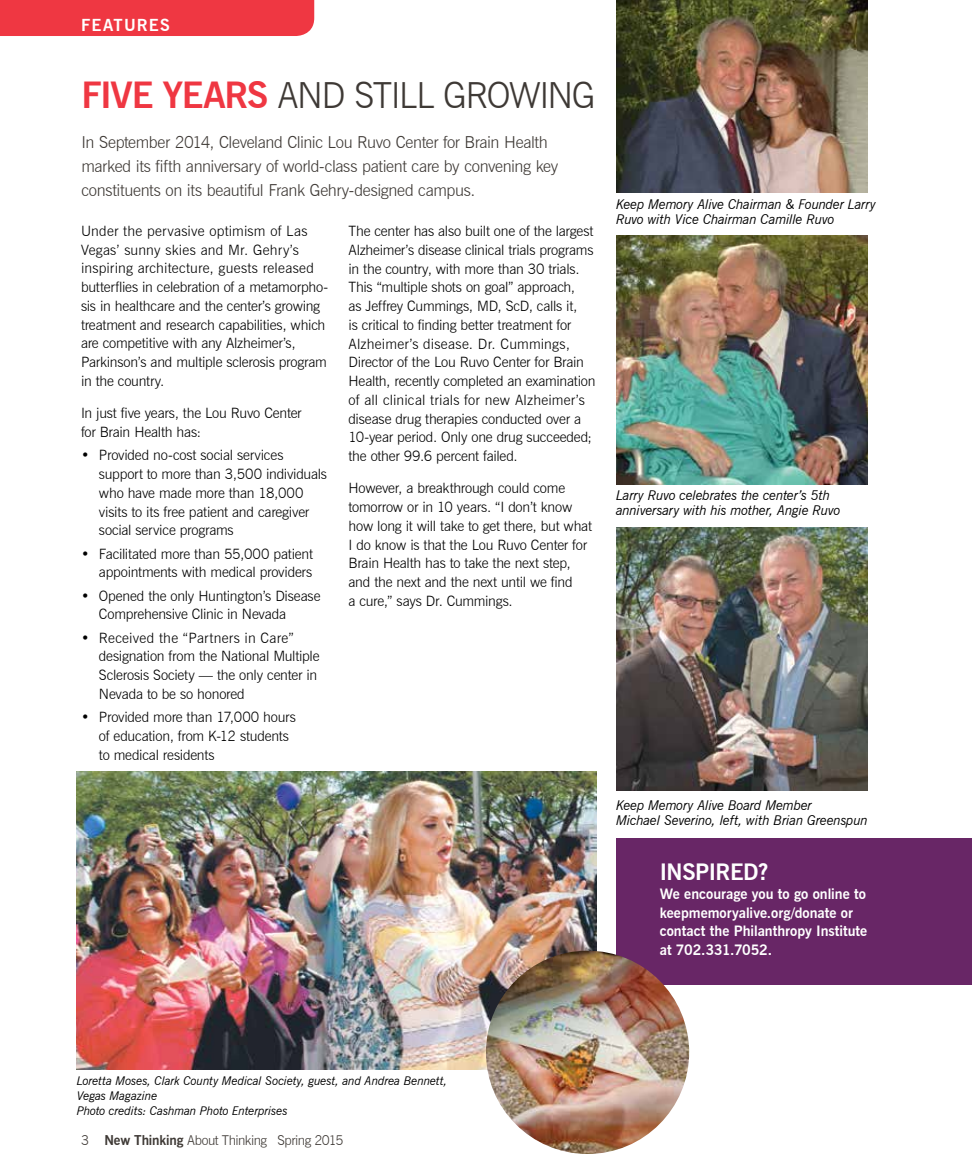
<style>
.page{position:relative;width:972px;height:1175px;background:#fff}
.page>*{position:absolute;margin:0;border:0;box-sizing:border-box;transform-origin:0 0}
.t1{font:300 36px "News Gothic BT";letter-spacing:-.04em;color:#3e3935}
.t2{font:700 22.5px "News Gothic BT";letter-spacing:-.025em;color:#fff}
.t3{font:300 16.5px/24px "News Gothic BT";letter-spacing:-.02em;color:#3e3935}
.t4{font:700 16.5px "News Gothic BT";letter-spacing:.065em;color:#fff}
.t5{font:300 14.25px/18.8px "News Gothic BT";letter-spacing:-.015em;color:#000}
.t6{font:700 14.25px/18.8px "News Gothic BT";color:#fff}
.t7{font:italic 13.5px/15px "News Gothic BT";letter-spacing:-.02em;color:#000}
.t8{font:300 13.5px "News Gothic BT";letter-spacing:-.035em;color:#3e3935}
.t9{font:italic 12px/15px "News Gothic BT";letter-spacing:-.015em;color:#000}
.s1{font-weight:700;color:#ef3742}
.s2{font-weight:700}
</style>
<div class="page">
<div style="left:0;top:0;width:314px;height:36px;background:#ef3742"></div>
<div style="left:616px;top:837px;width:356px;height:147px;background:#682666"></div>
<img style="left:616px;top:527px;width:252px;height:263px">
<img style="left:616px;top:235px;width:252px;height:249px">
<img style="left:616px;top:0;width:252px;height:192px">
<img style="left:77px;top:771px;width:519px;height:298px">
<img style="left:486px;top:950px;width:203px;height:204px;border-radius:102px">
<p class="t4" style="left:81px;top:15px;width:90px">FEATURES</p>
<h1 class="t1" style="left:82px;top:74px;width:516px"><span class="s1">FIVE YEARS</span> AND STILL GROWING</h1>
<p class="t3" style="left:82px;top:130px;width:478px">In September 2014, Cleveland Clinic Lou Ruvo Center for Brain Health marked its fifth anniversary of world-class patient care by convening key constituents on its beautiful Frank Gehry-designed campus.</p>
<p class="t5" style="left:81px;top:221px;width:249px">Under the pervasive optimism of Las Vegas’ sunny skies and Mr. Gehry’s inspiring architecture, guests released butterflies in celebration of a metamorpho&shy;sis in healthcare and the center’s growing treatment and research capabilities, which are competitive with any Alzheimer’s, Parkinson’s and multiple sclerosis program in the country.</p>
<p class="t5" style="left:81px;top:404px;width:222px">In just five years, the Lou Ruvo Center for Brain Health has:</p>
<p class="t5" style="left:99px;top:446px;width:230px;text-indent:-18px">• Provided no-cost social services support to more than 3,500 individuals who have made more than 18,000 visits to its free patient and caregiver social service programs</p>
<p class="t5" style="left:81px;top:544px;width:233px;text-align:right">• Facilitated more than 55,000 patient appointments with medical providers</p>
<p class="t5" style="left:99px;top:586px;width:223px;text-indent:-18px">• Opened the only Huntington’s Disease<br>Comprehensive Clinic in Nevada</p>
<p class="t5" style="left:99px;top:628px;width:222px;text-indent:-18px">• Received the “Partners in Care” designation from the National Multiple Sclerosis Society — the only center in Nevada to be so honored</p>
<p class="t5" style="left:99px;top:707px;width:198px;text-indent:-18px">• Provided more than 17,000 hours of education, from K-12 students to medical residents</p>
<p class="t5" style="left:349px;top:221px;width:249px">The center has also built one of the largest Alzheimer’s disease clinical trials programs in the country, with more than 30 trials.<br>This “multiple shots on goal” approach,<br>as Jeffrey Cummings, MD, ScD, calls it,<br>is critical to finding better treatment for Alzheimer’s disease. Dr. Cummings, Director of the Lou Ruvo Center for Brain Health, recently completed an examination of all clinical trials for new Alzheimer’s disease drug therapies conducted over a 10-year period. Only one drug succeeded; the other 99.6 percent failed.</p>
<p class="t5" style="left:349px;top:479px;width:245px">However, a breakthrough could come tomorrow or in 10 years. “I don’t know how long it will take to get there, but what I do know is that the Lou Ruvo Center for Brain Health has to take the next step, and the next and the next until we find<br>a cure,” says Dr. Cummings.</p>
<p class="t7" style="left:616px;top:196px;width:262px">Keep Memory Alive Chairman &amp; Founder Larry<br>Ruvo with Vice Chairman Camille Ruvo</p>
<p class="t7" style="left:616px;top:488px;width:226px">Larry Ruvo celebrates the center’s 5th anniversary with his mother, Angie Ruvo</p>
<p class="t7" style="left:616px;top:797px;width:253px">Keep Memory Alive Board Member<br>Michael Severino, left, with Brian Greenspun</p>
<h2 class="t2" style="left:660px;top:858px;width:110px">INSPIRED?</h2>
<p class="t6" style="left:660px;top:884px;width:209px">We encourage you to go online to keepmemoryalive.org/donate or contact the Philanthropy Institute at 702.331.7052.</p>
<p class="t9" style="left:77px;top:1073px;width:372px">Loretta Moses, Clark County Medical Society, guest, and Andrea Bennett,<br>Vegas Magazine<br>Photo credits: Cashman Photo Enterprises</p>
<p class="t8" style="left:81px;top:1131px;width:264px">3 <span class="s2">New Thinking</span> About Thinking Spring 2015</p>
</div>
